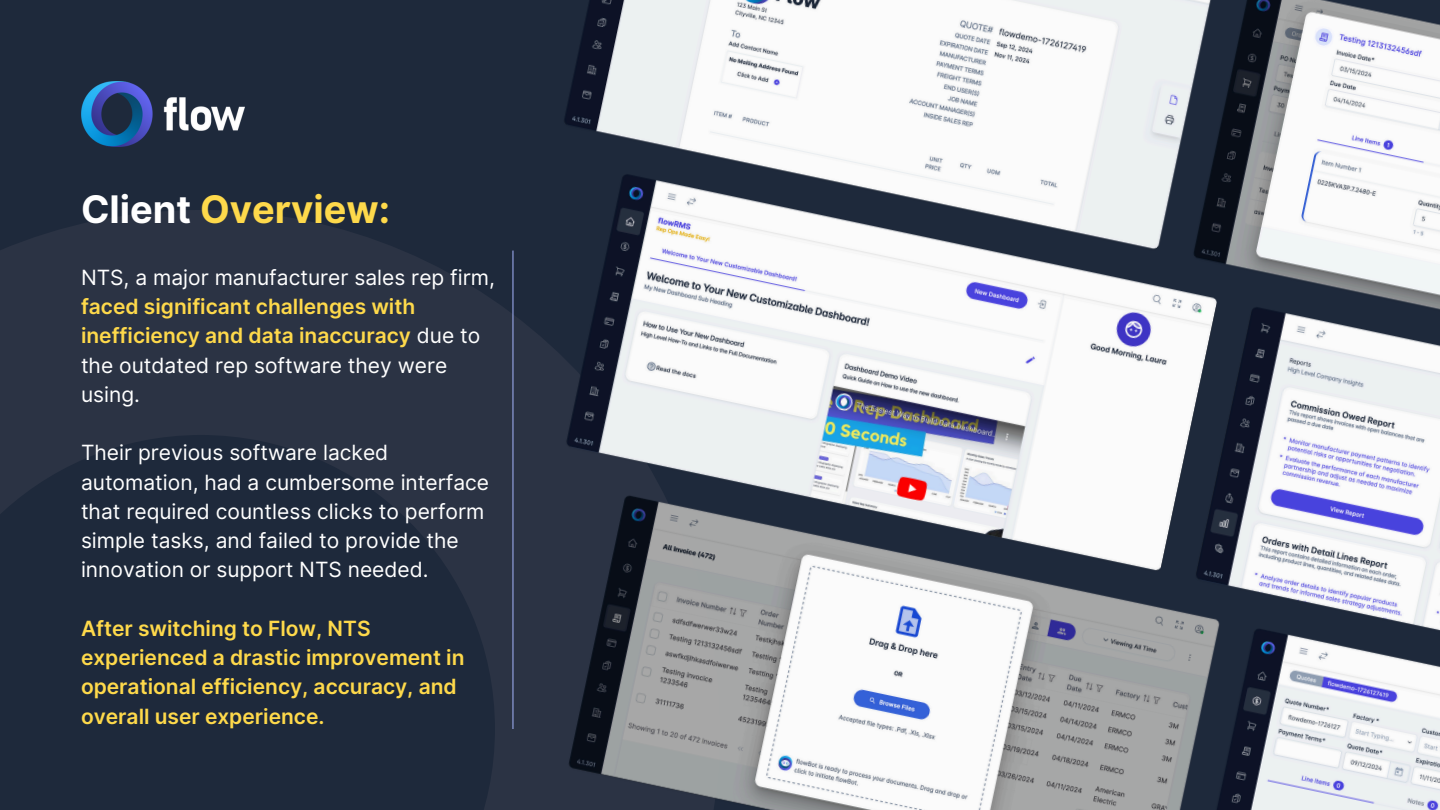
<style>
.page{position:relative;width:1440px;height:810px;background:#1e293b}
.page>*{position:absolute;margin:0;border:0;box-sizing:border-box;transform-origin:0 0}
.t1{font:700 38px "Inter";color:#fed94b}
.t2{font:21px/29.2px "Inter";color:#fff}
.t3{font:600 21px/29.2px "Inter";color:#fed94b}
.s1{color:#fff}
.s2{font-weight:600;color:#fed94b}
</style>
<div class="page">
<svg style="left:0;top:210px;width:429px;height:332px"></svg>
<img style="left:81px;top:81px;width:163px;height:66px">
<img style="left:429px;top:0;width:1011px;height:810px">
<h1 class="t1" style="left:81px;top:187px;width:311px"><span class="s1">Client</span> Overview:</h1>
<p class="t2" style="left:81px;top:263px;width:415px">NTS, a major manufacturer sales rep firm, <span class="s2">faced significant challenges with inefficiency and data inaccuracy</span> due to the outdated rep software they were using.</p>
<p class="t2" style="left:81px;top:438px;width:410px">Their previous software lacked automation, had a cumbersome interface that required countless clicks to perform simple tasks, and failed to provide the innovation or support NTS needed.</p>
<h2 class="t3" style="left:81px;top:614px;width:385px">After switching to Flow, NTS experienced a drastic improvement in operational efficiency, accuracy, and overall user experience.</h2>
</div>
